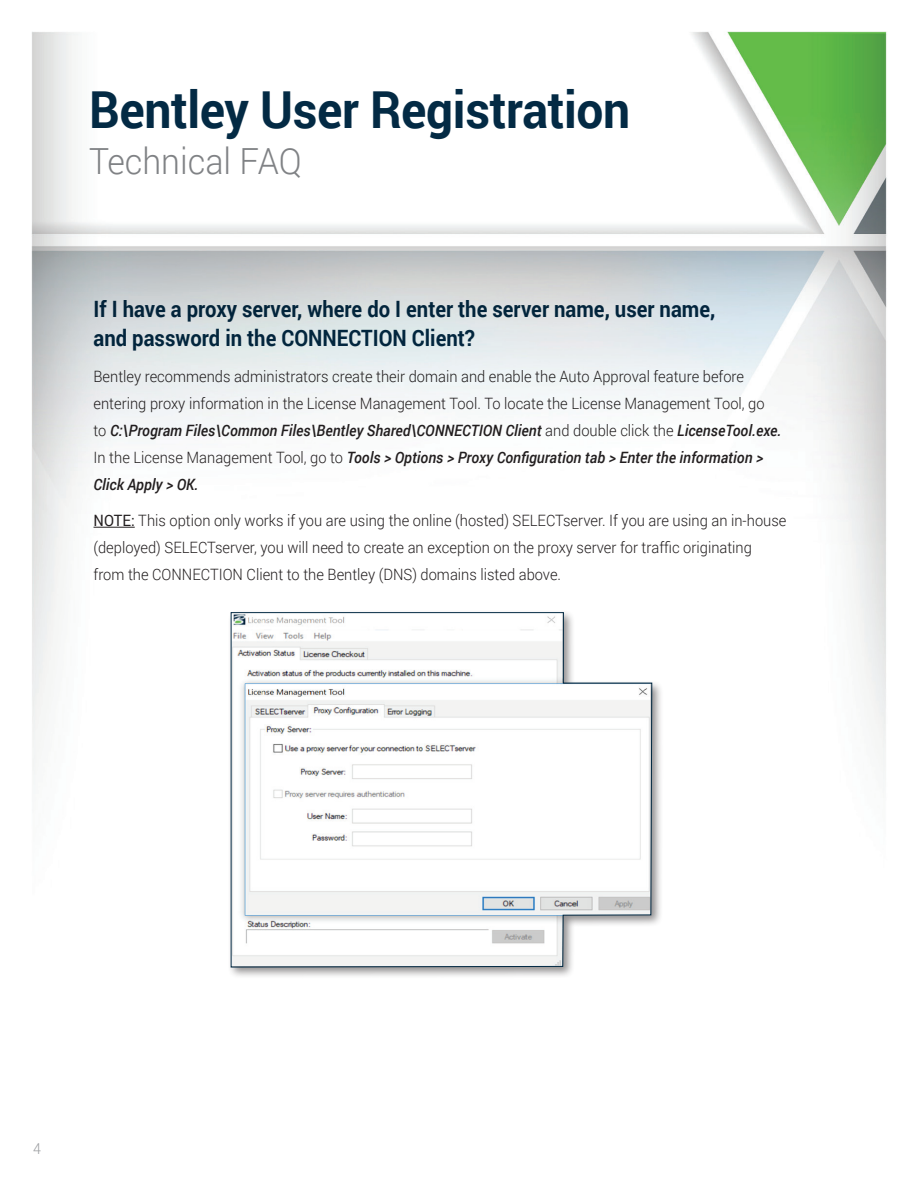
<style>
.page{position:relative;width:918px;height:1188px;background:#fff}
.page>*{position:absolute;margin:0;border:0;box-sizing:border-box;transform-origin:0 0}
.t1{font:700 51px "Roboto";letter-spacing:-.01em;color:#032a44;scale:.94 1}
.t2{font:300 36px "Roboto";color:#808285;scale:.94 1}
.t3{font:700 22.5px/28.5px "Roboto";color:#032a44;scale:.9 1}
.t4{font:300 15.6px/27px "Roboto";color:#231f20;scale:.94 1}
.t5{font:300 15px "Roboto";color:#9d9fa2;scale:.94 1}
.s1{font-weight:500;font-style:italic}
.s2{font-weight:400}
</style>
<div class="page">
<img style="left:31px;top:31px;width:856px;height:754px">
<hr style="left:94px;top:527px;width:41px;height:1px;background:#231f20">
<div style="left:227px;top:609px;width:437px;height:370px;background:#231f20;opacity:.5"></div>
<svg style="left:230px;top:612px;width:422px;height:356px"></svg>
<p class="t1" style="left:89px;top:74px;width:577px">Bentley User Registration</p>
<p class="t2" style="left:89px;top:137px;width:228px">Technical FAQ</p>
<h3 class="t3" style="left:94px;top:294px;width:692px">If I have a proxy server, where do I enter the server name, user name, and password in the CONNECTION Client?</h3>
<p class="t4" style="left:94px;top:362px;width:733px">Bentley recommends administrators create their domain and enable the Auto Approval feature before entering proxy information in the License Management Tool. To locate the License Management Tool, go<br>to <span class="s1">C:\Program Files\Common Files\Bentley Shared\CONNECTION Client</span> and double click the <span class="s1">LicenseTool.exe.<br></span>In the License Management Tool, go to <span class="s1">Tools &gt; Options &gt; Proxy Configuration tab &gt; Enter the information &gt; Click Apply &gt; OK.</span></p>
<p class="t4" style="left:94px;top:507px;width:739px"><span class="s2">NOTE:</span> This option only works if you are using the online (hosted) SELECTserver. If you are using an in-house (deployed) SELECTserver, you will need to create an exception on the proxy server for traffic originating from the CONNECTION Client to the Bentley (DNS) domains listed above.</p>
<p class="t5" style="left:33px;top:1138px;width:10px">4</p>
</div>
